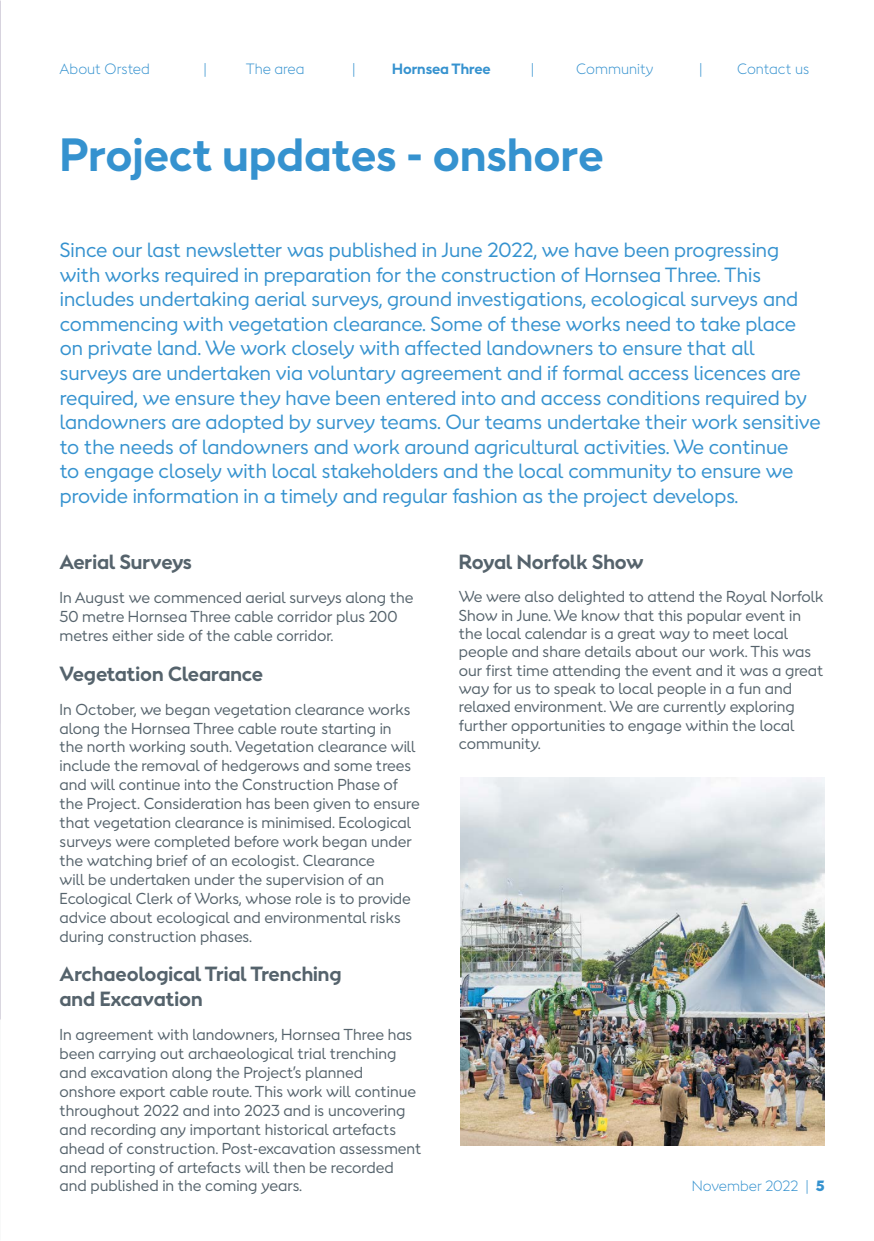
<style>
.page{position:relative;width:874px;height:1241px;background:#fff}
.page>*{position:absolute;margin:0;border:0;box-sizing:border-box;transform-origin:0 0}
.headline{font:700 43.75px "Orsted Sans";color:#3592cf}
.t1{font:19.25px/24.5px "Orsted Sans";color:#3592cf}
.Sub_2{font:700 19.25px/25px "Orsted Sans";color:#55636c}
.body{font:14.88px/18.9px "Orsted Sans";color:#55636c}
.t2{font:300 14px "Orsted Sans";color:#3592cf}
.t3{font:700 14px "Orsted Sans";color:#3592cf}
.s1{font-weight:900}
</style>
<div class="page">
<img style="left:0;top:723px;width:1px;height:517px">
<img style="left:460px;top:777px;width:363px;height:367px">
<p class="t2" style="left:60px;top:60px;width:92px">About Orsted</p>
<p class="t2" style="left:203px;top:60px;width:5px">|</p>
<p class="t2" style="left:245px;top:60px;width:60px">The area</p>
<p class="t2" style="left:352px;top:60px;width:5px">|</p>
<p class="t3" style="left:392px;top:60px;width:100px">Hornsea Three</p>
<p class="t2" style="left:530px;top:60px;width:5px">|</p>
<p class="t2" style="left:576px;top:60px;width:79px">Community</p>
<p class="t2" style="left:698px;top:60px;width:5px">|</p>
<p class="t2" style="left:736px;top:60px;width:74px">Contact us</p>
<p class="headline" style="left:60px;top:125px;width:545px">Project updates - onshore</p>
<p class="t1" style="left:60px;top:238px;width:762px">Since our last newsletter was published in June 2022, we have been progressing with works required in preparation for the construction of Hornsea Three. This includes undertaking aerial surveys, ground investigations, ecological surveys and commencing with vegetation clearance. Some of these works need to take place on private land. We work closely with affected landowners to ensure that all surveys are undertaken via voluntary agreement and if formal access licences are required, we ensure they have been entered into and access conditions required by landowners are adopted by survey teams. Our teams undertake their work sensitive to the needs of landowners and work around agricultural activities. We continue<br>to engage closely with local stakeholders and the local community to ensure we provide information in a timely and regular fashion as the project develops.</p>
<p class="Sub_2" style="left:60px;top:550px;width:134px">Aerial Surveys</p>
<p class="body" style="left:60px;top:588px;width:355px">In August we commenced aerial surveys along the<br>50 metre Hornsea Three cable corridor plus 200 metres either side of the cable corridor.</p>
<p class="Sub_2" style="left:60px;top:661px;width:205px">Vegetation Clearance</p>
<p class="body" style="left:60px;top:699px;width:361px">In October, we began vegetation clearance works along the Hornsea Three cable route starting in<br>the north working south. Vegetation clearance will include the removal of hedgerows and some trees and will continue into the Construction Phase of the Project. Consideration has been given to ensure that vegetation clearance is minimised. Ecological surveys were completed before work began under the watching brief of an ecologist. Clearance<br>will be undertaken under the supervision of an Ecological Clerk of Works, whose role is to provide advice about ecological and environmental risks during construction phases.</p>
<p class="Sub_2" style="left:60px;top:961px;width:283px">Archaeological Trial Trenching and Excavation</p>
<p class="body" style="left:60px;top:1024px;width:363px">In agreement with landowners, Hornsea Three has been carrying out archaeological trial trenching and excavation along the Project’s planned onshore export cable route. This work will continue throughout 2022 and into 2023 and is uncovering and recording any important historical artefacts ahead of construction. Post-excavation assessment and reporting of artefacts will then be recorded and published in the coming years.</p>
<p class="Sub_2" style="left:458px;top:549px;width:186px">Royal Norfolk Show</p>
<p class="body" style="left:458px;top:587px;width:366px;line-height:18.4px">We were also delighted to attend the Royal Norfolk Show in June. We know that this popular event in the local calendar is a great way to meet local people and share details about our work. This was our first time attending the event and it was a great way for us to speak to local people in a fun and relaxed environment. We are currently exploring further opportunities to engage within the local community.</p>
<p class="t2" style="left:691px;top:1176px;width:134px">November 2022 | <span class="s1">5</span></p>
</div>
